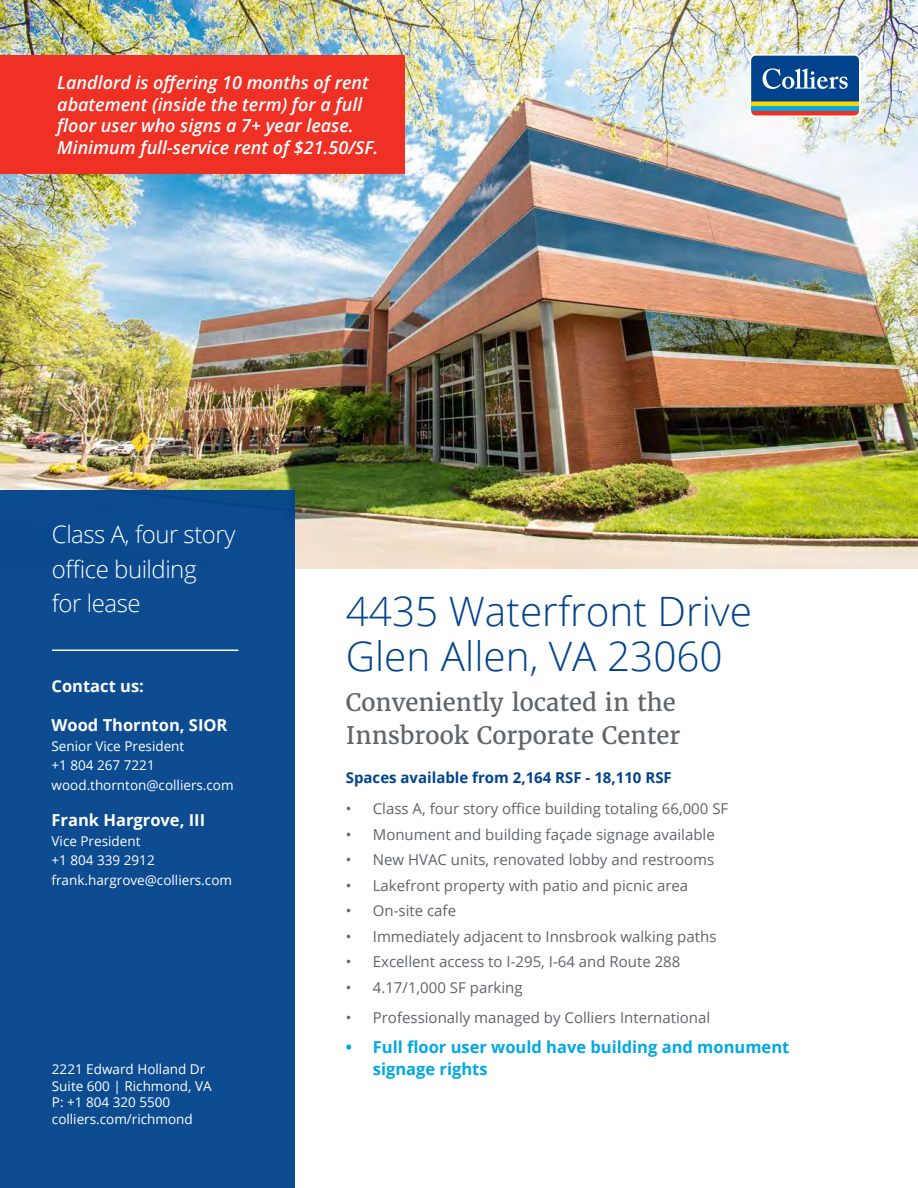
<style>
.page{position:relative;width:918px;height:1188px;background:#fff}
.page>*{position:absolute;margin:0;border:0;box-sizing:border-box;transform-origin:0 0}
.t1{font:300 40.5px/45px "Open Sans";color:#00438c}
.t2{font:24px/33px "Merriweather";color:#5f636a}
.t3{font:300 24px/34.5px "Open Sans";letter-spacing:-.02em;color:#fff}
.t4{font:italic 600 18px/21.6px "Open Sans";color:#fff}
.t5{font:700 16.5px/22.5px "Open Sans";color:#00a8e4}
.t6{font:700 16.5px "Open Sans";color:#fff}
.t7{font:15px "Open Sans";color:#5f636a}
.t8{font:700 15px "Open Sans";color:#00438c}
.t9{font:13.5px/19.5px "Open Sans";color:#fff}
</style>
<div class="page">
<img style="left:0;top:0;width:918px;height:568px">
<div style="left:0;top:490px;width:295px;height:698px;background:#0d4c91"></div>
<hr style="left:52px;top:650px;width:186px;height:1px;background:#fff">
<div style="left:749px;top:54px;width:112px;height:63px;background:linear-gradient(to bottom,#feffff,#fffefe);border-radius:6px"></div>
<div style="left:751px;top:106px;width:108px;height:5px;background:#00a8e4"></div>
<hr style="left:751px;top:102px;width:108px;height:4px;background:#ffd600">
<svg style="left:751px;top:111px;width:108px;height:4px"></svg>
<svg style="left:751px;top:56px;width:108px;height:46px;background:#1e5997"></svg>
<div style="left:0;top:55px;width:405px;height:119px;background:#ee3124"></div>
<p class="t4" style="left:57px;top:71px;width:323px">Landlord is offering 10 months of rent abatement (inside the term) for a full floor user who signs a 7+ year lease.<br>Minimum full-service rent of $21.50/SF.</p>
<h2 class="t3" style="left:52px;top:516px;width:185px">Class A, four story office building<br>for lease</h2>
<p class="t6" style="left:52px;top:675px;width:94px">Contact us:</p>
<p class="t6" style="left:52px;top:714px;width:177px">Wood Thornton, SIOR</p>
<p class="t9" style="left:52px;top:736px;width:184px">Senior Vice President<br>+1 804 267 7221 wood.thornton@colliers.com</p>
<p class="t6" style="left:52px;top:809px;width:155px">Frank Hargrove, III</p>
<p class="t9" style="left:52px;top:831px;width:182px">Vice President<br>+1 804 339 2912 frank.hargrove@colliers.com</p>
<p class="t9" style="left:52px;top:1061px;width:161px;line-height:16.5px">2221 Edward Holland Dr<br>Suite 600 | Richmond, VA<br>P: +1 804 320 5500 colliers.com/richmond</p>
<h1 class="t1" style="left:346px;top:588px;width:408px">4435 Waterfront Drive<br>Glen Allen, VA 23060</h1>
<h2 class="t2" style="left:346px;top:686px;width:336px">Conveniently located in the<br>Innsbrook Corporate Center</h2>
<p class="t8" style="left:346px;top:766px;width:327px">Spaces available from 2,164 RSF - 18,110 RSF</p>
<p class="t7" style="left:346px;top:798px;width:384px">• Class A, four story office building totaling 66,000 SF</p>
<p class="t7" style="left:346px;top:824px;width:370px">• Monument and building façade signage available</p>
<p class="t7" style="left:346px;top:849px;width:370px">• New HVAC units, renovated lobby and restrooms</p>
<p class="t7" style="left:346px;top:875px;width:344px">• Lakefront property with patio and picnic area</p>
<p class="t7" style="left:346px;top:900px;width:112px">• On-site cafe</p>
<p class="t7" style="left:346px;top:926px;width:372px">• Immediately adjacent to Innsbrook walking paths</p>
<p class="t7" style="left:346px;top:951px;width:336px">• Excellent access to I-295, I-64 and Route 288</p>
<p class="t7" style="left:346px;top:977px;width:178px">• 4.17/1,000 SF parking</p>
<p class="t7" style="left:346px;top:1007px;width:366px">• Professionally managed by Colliers International</p>
<p class="t5" style="left:373px;top:1035px;width:418px;text-indent:-27px">• Full floor user would have building and monument signage rights</p>
</div>
